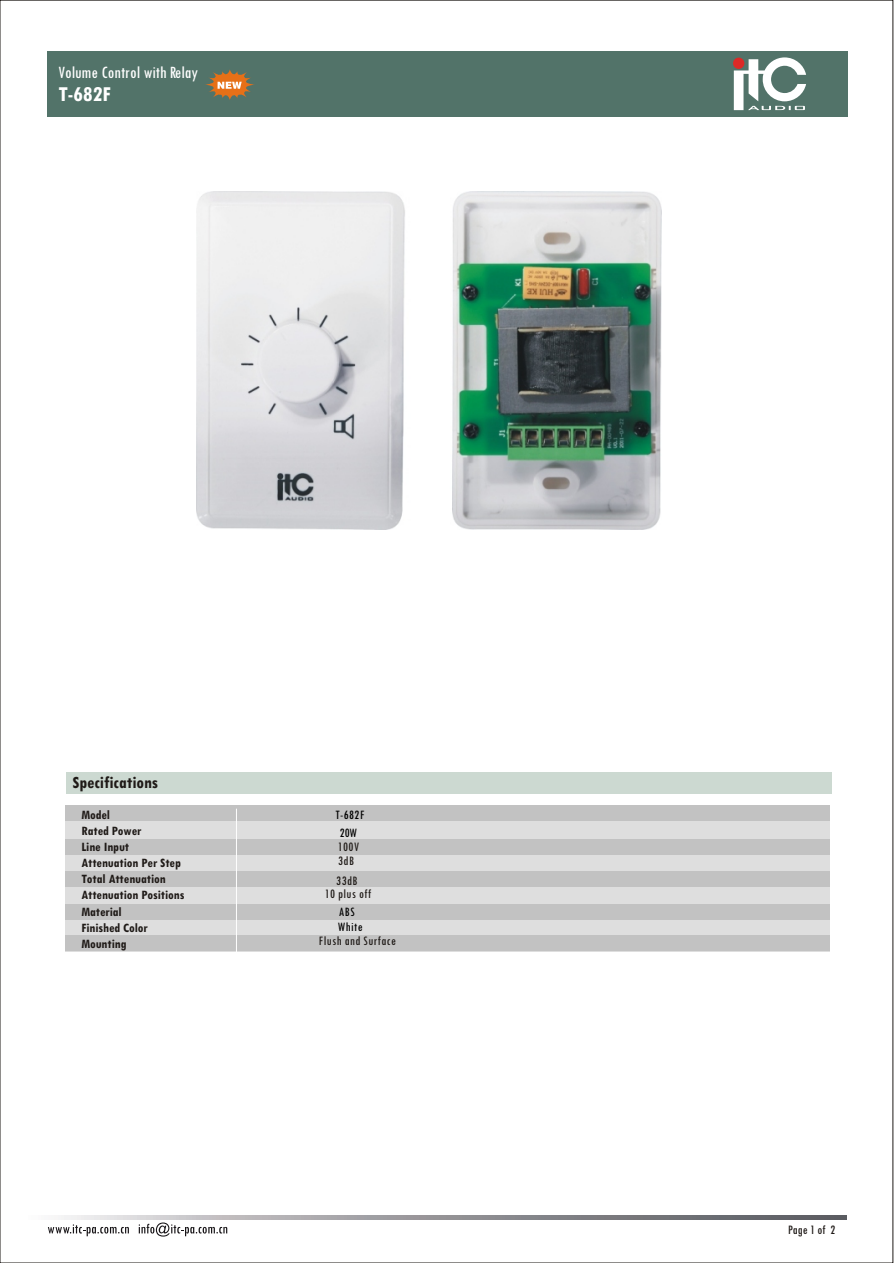
<style>
.page{position:relative;width:894px;height:1263px;background:#fff}
.page>*{position:absolute;margin:0;border:0;box-sizing:border-box;transform-origin:0 0}
.t1{font:700 22.5px "Tw Cen MT Condensed";color:#fff}
.t2{font:18px "Tw Cen MT Condensed";color:#fff}
.t3{font:700 18px "Tw Cen MT Condensed";color:#1f1a17}
.t4{font:700 13.5px/16.2px "Tw Cen MT Condensed";color:#1f1a17}
.t5{font:13.5px/14.1px "Tw Cen MT Condensed";letter-spacing:.035em;color:#1f1a17}
.t6{font:13.35px/17.5px "Tw Cen MT Condensed";letter-spacing:.035em;color:#000;text-align:center}
</style>
<div class="page">
<div style="left:65px;top:807px;width:765px;height:145px;background:#dedede"></div>
<img style="left:61px;top:1216px;width:785px;height:3px">
<svg style="left:48px;top:1224px;width:81px;height:12px"></svg>
<svg style="left:139px;top:1223px;width:88px;height:14px"></svg>
<div style="left:47px;top:51px;width:801px;height:65px;background:#527369"></div>
<svg style="left:734px;top:57px;width:72px;height:53px"></svg>
<div style="left:66px;top:773px;width:765px;height:21px;background:#ccd9d1"></div>
<div style="left:65px;top:806px;width:764px;height:15px;background:#c2c2c2"></div>
<div style="left:65px;top:840px;width:765px;height:15px;background:#c2c2c2"></div>
<div style="left:65px;top:872px;width:765px;height:15px;background:#c2c2c2"></div>
<div style="left:65px;top:905px;width:765px;height:15px;background:#c2c2c2"></div>
<div style="left:65px;top:936px;width:765px;height:15px;background:#c2c2c2"></div>
<hr style="left:236px;top:809px;width:1px;height:143px;background:#fff">
<svg style="left:205px;top:69px;width:50px;height:31px"></svg>
<img style="left:196px;top:192px;width:465px;height:338px">
<h2 class="t2" style="left:59px;top:66px;width:141px">Volume Control with Relay</h2>
<h1 class="t1" style="left:59px;top:86px;width:54px">T-682F</h1>
<h2 class="t3" style="left:73px;top:776px;width:87px">Specifications</h2>
<p class="t4" style="left:81px;top:807px;width:105px">Model<br>Rated Power<br>Line Input<br>Attenuation Per Step<br>Total Attenuation<br>Attenuation Positions<br>Material<br>Finished Color<br>Mounting</p>
<p class="t6" style="left:335px;top:807px;width:31px">T-682F<br>20W</p>
<p class="t5" style="left:338px;top:841px;width:23px">100V<br>3dB</p>
<p class="t5" style="left:336px;top:874px;width:23px">33dB</p>
<p class="t6" style="left:339px;top:904px;width:17px">ABS</p>
<p class="t5" style="left:325px;top:888px;width:48px">10 plus off</p>
<p class="t5" style="left:319px;top:935px;width:79px">Flush and Surface</p>
<p class="t6" style="left:338px;top:919px;width:26px">White</p>
<p class="t5" style="left:788px;top:1224px;width:49px">Page 1 of 2</p>
</div>
